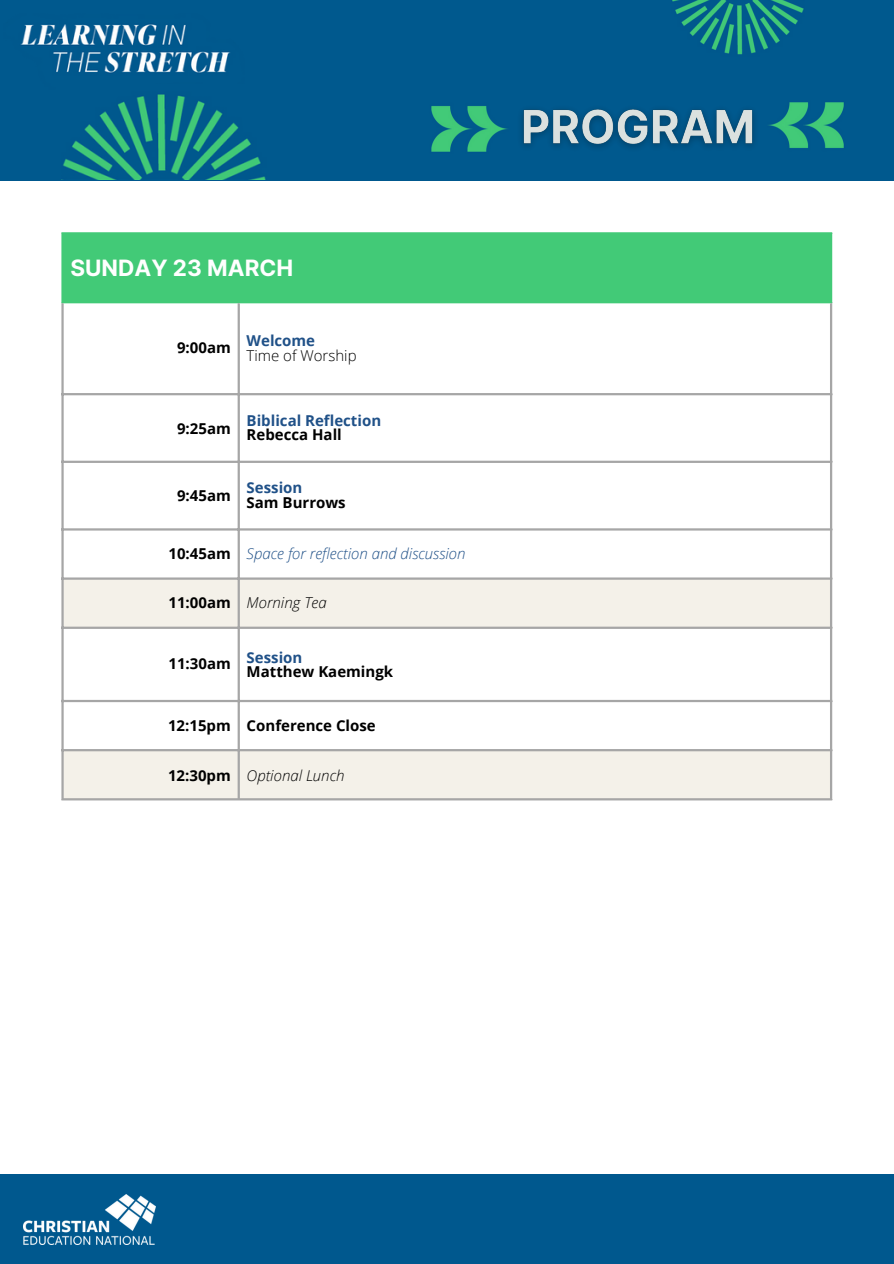
<style>
.page{position:relative;width:894px;height:1264px;background:#fff}
.page>*{position:absolute;margin:0;border:0;box-sizing:border-box;transform-origin:0 0}
.t1{font:700 22.5px "Inter";color:#fff}
.t2{font:700 15px "Open Sans";color:#000}
.t3{font:700 15px "Open Sans";color:#205188}
.t4{font:italic 300 15px "Open Sans";color:#205188}
.t5{font:italic 300 15px "Open Sans";color:#000}
.t6{font:300 15px "Open Sans";color:#000}
</style>
<div class="page">
<div style="left:62px;top:233px;width:769px;height:69px;background:#42ca77"></div>
<svg style="left:64px;top:579px;width:765px;height:219px"></svg>
<hr style="left:61px;top:234px;width:3px;height:67px;background:#42ca77">
<hr style="left:829px;top:234px;width:3px;height:67px;background:#42ca77">
<hr style="left:61px;top:232px;width:771px;height:2px;background:#42ca77">
<hr style="left:61px;top:301px;width:771px;height:2px;background:#42ca77">
<hr style="left:61px;top:303px;width:3px;height:495px;background:#a6a6a6">
<hr style="left:237px;top:303px;width:3px;height:495px;background:#a6a6a6">
<hr style="left:829px;top:303px;width:3px;height:495px;background:#a6a6a6">
<hr style="left:61px;top:393px;width:771px;height:2px;background:#a6a6a6">
<hr style="left:61px;top:460px;width:771px;height:3px;background:#a6a6a6">
<hr style="left:61px;top:528px;width:771px;height:2px;background:#a6a6a6">
<hr style="left:61px;top:577px;width:771px;height:2px;background:#a6a6a6">
<hr style="left:61px;top:626px;width:771px;height:3px;background:#a6a6a6">
<hr style="left:61px;top:700px;width:771px;height:2px;background:#a6a6a6">
<hr style="left:61px;top:749px;width:771px;height:2px;background:#a6a6a6">
<hr style="left:61px;top:798px;width:771px;height:2px;background:#a6a6a6">
<div style="left:0;top:1174px;width:893px;height:89px;background:#00588e"></div>
<img style="left:23px;top:1194px;width:132px;height:50px">
<div style="left:0;top:0;width:893px;height:180px;background:#00598e"></div>
<img style="left:521px;top:109px;width:234px;height:39px">
<img style="left:431px;top:106px;width:76px;height:46px">
<img style="left:20px;top:24px;width:210px;height:49px">
<img style="left:672px;top:0;width:132px;height:55px">
<img style="left:63px;top:94px;width:203px;height:85px">
<img style="left:769px;top:102px;width:75px;height:46px">
<p class="t1" style="left:70px;top:254px;width:224px">SUNDAY 23 MARCH</p>
<p class="t2" style="left:177px;top:337px;width:55px">9:00am</p>
<p class="t3" style="left:246px;top:330px;width:70px">Welcome</p>
<p class="t6" style="left:246px;top:345px;width:111px">Time of Worship</p>
<p class="t2" style="left:177px;top:417px;width:55px">9:25am</p>
<p class="t2" style="left:177px;top:485px;width:55px">9:45am</p>
<p class="t3" style="left:246px;top:409px;width:136px">Biblical Reflection</p>
<p class="t2" style="left:246px;top:424px;width:97px">Rebecca Hall</p>
<p class="t3" style="left:246px;top:477px;width:57px">Session</p>
<p class="t2" style="left:246px;top:492px;width:101px">Sam Burrows</p>
<p class="t2" style="left:168px;top:542px;width:64px">10:45am</p>
<p class="t4" style="left:246px;top:542px;width:220px">Space for reflection and discussion</p>
<p class="t2" style="left:168px;top:592px;width:64px">11:00am</p>
<p class="t5" style="left:246px;top:592px;width:81px">Morning Tea</p>
<p class="t2" style="left:168px;top:653px;width:64px">11:30am</p>
<p class="t3" style="left:246px;top:646px;width:57px">Session</p>
<p class="t2" style="left:246px;top:661px;width:148px">Matthew Kaemingk</p>
<p class="t2" style="left:168px;top:715px;width:64px">12:15pm</p>
<p class="t2" style="left:246px;top:715px;width:131px">Conference Close</p>
<p class="t2" style="left:168px;top:764px;width:64px">12:30pm</p>
<p class="t5" style="left:246px;top:764px;width:99px">Optional Lunch</p>
</div>
